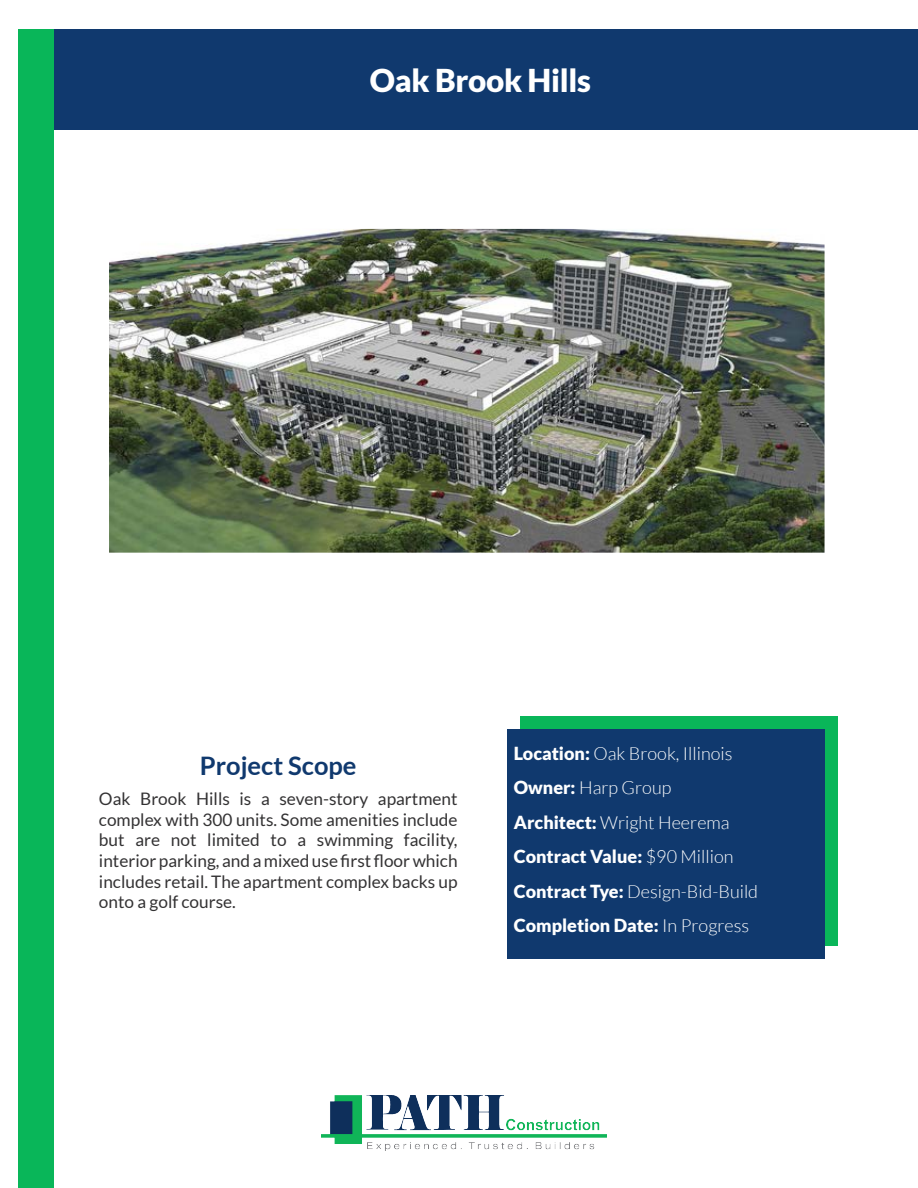
<style>
.page{position:relative;width:918px;height:1188px;background:#fff}
.page>*{position:absolute;margin:0;border:0;box-sizing:border-box;transform-origin:0 0}
.t1{font:900 31.5px "Lato";letter-spacing:-.01em;color:#fff}
.t2{font:700 25.5px "Lato";color:#10396e}
.t3{font:300 18px "Lato";color:#fff}
.t4{font:900 18px "Lato";color:#fff}
.t5{font:17.25px/20.7px "Lato";color:#333233;text-align:justify}
.s1{font-weight:900}
.s2{font-weight:300}
</style>
<div class="page">
<div style="left:43px;top:30px;width:875px;height:100px;background:#10396e"></div>
<div style="left:520px;top:717px;width:317px;height:229px;background:#09b659"></div>
<div style="left:507px;top:729px;width:318px;height:229px;background:#10396e"></div>
<img style="left:109px;top:229px;width:716px;height:324px">
<img style="left:321px;top:1095px;width:286px;height:55px">
<div style="left:19px;top:30px;width:35px;height:1158px;background:#09b659"></div>
<p class="t1" style="left:370px;top:62px;width:223px">Oak Brook Hills</p>
<p class="t2" style="left:200px;top:751px;width:158px">Project Scope</p>
<p class="t5" style="left:99px;top:788px;width:360px">Oak Brook Hills is a seven-story apartment complex with 300 units. Some amenities include but are not limited to a swimming facility, interior parking, and a mixed use first floor which includes retail. The apartment complex backs up onto a golf course.</p>
<p class="t3" style="left:514px;top:743px;width:220px"><span class="s1">Location:</span> Oak Brook, Illinois</p>
<p class="t3" style="left:514px;top:778px;width:159px"><span class="s1">Owner:</span> Harp Group</p>
<p class="t3" style="left:514px;top:812px;width:217px"><span class="s1">Architect:</span> Wright Heerema</p>
<p class="t4" style="left:514px;top:846px;width:221px">Contract Value: <span class="s2">$90 Million</span></p>
<p class="t3" style="left:514px;top:881px;width:246px"><span class="s1">Contract Tye:</span> Design-Bid-Build</p>
<p class="t4" style="left:514px;top:915px;width:237px">Completion Date: <span class="s2">In Progress</span></p>
</div>
